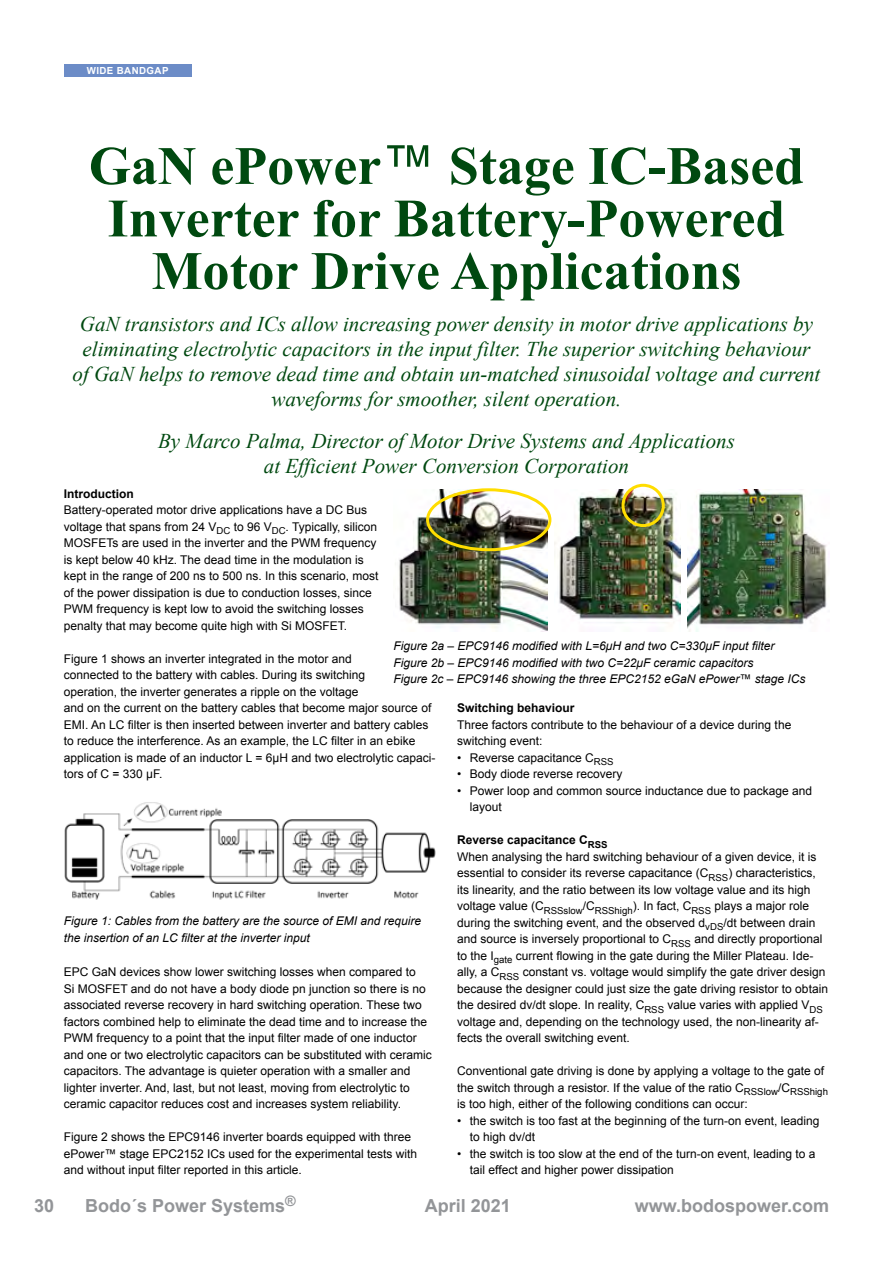
<style>
.page{position:relative;width:893px;height:1263px;background:#fff}
.page>*{position:absolute;margin:0;border:0;box-sizing:border-box;transform-origin:0 0}
.Überschrift{font:700 54px/52.5px "Times New Roman";color:#004910;text-align:center}
.Opener{font:italic 21px/25.2px "Times New Roman";color:#004910;text-align:center}
.t1{font:700 18px "Arial";color:#939598}
.t2{font:700 14.4px "Arial";color:#939598}
.Fließtext{font:12px/16.5px "Arial";color:#000}
.Fließtext_ohne_Absat{font:12px/16.5px "Arial";color:#000}
.Fließtext_ohne_Absat-2{font:italic 12px "Arial";color:#000}
.Fließtext-2{font:italic 12px/16.5px "Arial";color:#000}
.Flietext_Überschrift{font:700 12px "Arial";color:#000}
.t3{font:700 9.75px "Arial";letter-spacing:.04em;color:#fff}
.s1{font-family:"Arial";font-weight:400}
.s2{font-style:normal}
</style>
<div class="page">
<div style="left:64px;top:64px;width:127px;height:13px;background:#6c8cc7"></div>
<img style="left:64px;top:802px;width:372px;height:98px">
<img style="left:399px;top:489px;width:149px;height:142px">
<img style="left:555px;top:489px;width:126px;height:134px">
<img style="left:688px;top:489px;width:139px;height:142px">
<div style="left:426px;top:488px;width:125px;height:63px;border:3px solid #fd0;border-radius:50%"></div>
<div style="left:621px;top:484px;width:44px;height:43px;border:3px solid #fd0;border-radius:50%"></div>
<p class="t3" style="left:87px;top:64px;width:83px">WIDE BANDGAP</p>
<p class="t3" style="left:103px;top:64px;width:51px">CONTENT</p>
<p class="Überschrift" style="left:89px;top:138px;width:717px">GaN ePower<span class="s1">™</span> Stage IC-Based<br>Inverter for Battery-Powered<br>Motor Drive Applications</p>
<p class="Opener" style="left:72px;top:310px;width:749px">GaN transistors and ICs allow increasing power density in motor drive applications by eliminating electrolytic capacitors in the input filter. The superior switching behaviour of GaN helps to remove dead time and obtain un-matched sinusoidal voltage and current waveforms for smoother, silent operation.</p>
<p class="Opener" style="left:158px;top:428px;width:578px">By Marco Palma, Director of Motor Drive Systems and Applications at Efficient Power Conversion Corporation</p>
<p class="Flietext_Überschrift" style="left:64px;top:486px;width:71px">Introduction</p>
<p class="Fließtext" style="left:64px;top:502px;width:316px">Battery-operated motor drive applications have a DC Bus voltage that spans from 24 V<sub>DC</sub> to 96 V<sub>DC</sub>. Typically, silicon MOSFETs are used in the inverter and the PWM frequency is kept below 40 kHz. The dead time in the modulation is kept in the range of 200 ns to 500 ns. In this scenario, most of the power dissipation is due to conduction losses, since PWM frequency is kept low to avoid the switching losses penalty that may become quite high with Si MOSFET.</p>
<p class="Fließtext" style="left:64px;top:650px;width:373px">Figure 1 shows an inverter integrated in the motor and<br>connected to the battery with cables. During its switching<br>operation, the inverter generates a ripple on the voltage<br>and on the current on the battery cables that become major source of EMI. An LC filter is then inserted between inverter and battery cables to reduce the interference. As an example, the LC filter in an ebike application is made of an inductor L = 6μH and two electrolytic capaci&shy;tors of C = 330 μF.</p>
<p class="Fließtext_ohne_Absat-2" style="left:393px;top:638px;width:383px">Figure 2a – EPC9146 modified with L=6μH and two C=330μF input filter</p>
<p class="Fließtext_ohne_Absat-2" style="left:393px;top:655px;width:362px">Figure 2b – EPC9146 modified with two C=22μF ceramic capacitors</p>
<p class="Fließtext_ohne_Absat-2" style="left:393px;top:671px;width:414px">Figure 2c – EPC9146 showing the three EPC2152 eGaN ePower<span class="s2">™</span> stage ICs</p>
<p class="Flietext_Überschrift" style="left:457px;top:700px;width:119px">Switching behaviour</p>
<p class="Fließtext" style="left:457px;top:716px;width:336px">Three factors contribute to the behaviour of a device during the switching event:</p>
<p class="Fließtext" style="left:457px;top:749px;width:158px">• Reverse capacitance C<sub>RSS</sub></p>
<p class="Fließtext" style="left:457px;top:766px;width:167px">• Body diode reverse recovery</p>
<p class="Fließtext" style="left:470px;top:782px;width:344px;text-indent:-13px">• Power loop and common source inductance due to package and layout</p>
<p class="Flietext_Überschrift" style="left:457px;top:832px;width:152px">Reverse capacitance C<sub>RSS</sub></p>
<p class="Fließtext" style="left:457px;top:848px;width:372px">When analysing the hard switching behaviour of a given device, it is essential to consider its reverse capacitance (C<sub>RSS</sub>) characteristics, its linearity, and the ratio between its low voltage value and its high voltage value (C<sub>RSSslow</sub>/C<sub>RSShigh</sub>). In fact, C<sub>RSS</sub> plays a major role during the switching event, and the observed d<sub>vDS</sub>/dt between drain and source is inversely proportional to C<sub>RSS</sub> and directly proportional to the I<sub>gate</sub> current flowing in the gate during the Miller Plateau. Ide&shy;ally, a C<sub>RSS</sub> constant vs. voltage would simplify the gate driver design because the designer could just size the gate driving resistor to obtain the desired dv/dt slope. In reality, C<sub>RSS</sub> value varies with applied V<sub>DS </sub>voltage and, depending on the technology used, the non-linearity af&shy;fects the overall switching event.</p>
<p class="Fließtext_ohne_Absat" style="left:457px;top:1063px;width:372px">Conventional gate driving is done by applying a voltage to the gate of the switch through a resistor. If the value of the ratio C<sub>RSSlow</sub>/C<sub>RSShigh </sub>is too high, either of the following conditions can occur:</p>
<p class="Fließtext" style="left:470px;top:1112px;width:351px;text-indent:-13px">• the switch is too fast at the beginning of the turn-on event, leading to high dv/dt</p>
<p class="Fließtext" style="left:470px;top:1145px;width:347px;text-indent:-13px">• the switch is too slow at the end of the turn-on event, leading to a tail effect and higher power dissipation</p>
<p class="Fließtext-2" style="left:64px;top:913px;width:359px">Figure 1: Cables from the battery are the source of EMI and require the insertion of an LC filter at the inverter input</p>
<p class="Fließtext" style="left:64px;top:964px;width:370px">EPC GaN devices show lower switching losses when compared to<br>Si MOSFET and do not have a body diode pn junction so there is no associated reverse recovery in hard switching operation. These two factors combined help to eliminate the dead time and to increase the PWM frequency to a point that the input filter made of one inductor and one or two electrolytic capacitors can be substituted with ceramic capacitors. The advantage is quieter operation with a smaller and lighter inverter. And, last, but not least, moving from electrolytic to ceramic capacitor reduces cost and increases system reliability.</p>
<p class="Fließtext" style="left:64px;top:1129px;width:355px">Figure 2 shows the EPC9146 inverter boards equipped with three ePower™ stage EPC2152 ICs used for the experimental tests with and without input filter reported in this article.</p>
<h3 class="t1" style="left:34px;top:1194px;width:22px">30</h3>
<p class="t2" style="left:285px;top:1192px;width:12px">®</p>
<h3 class="t1" style="left:425px;top:1194px;width:88px">April 2021</h3>
<h3 class="t1" style="left:635px;top:1194px;width:196px">www.bodospower.com</h3>
<h3 class="t1" style="left:85px;top:1194px;width:202px">Bodo´s Power Systems</h3>
</div>
